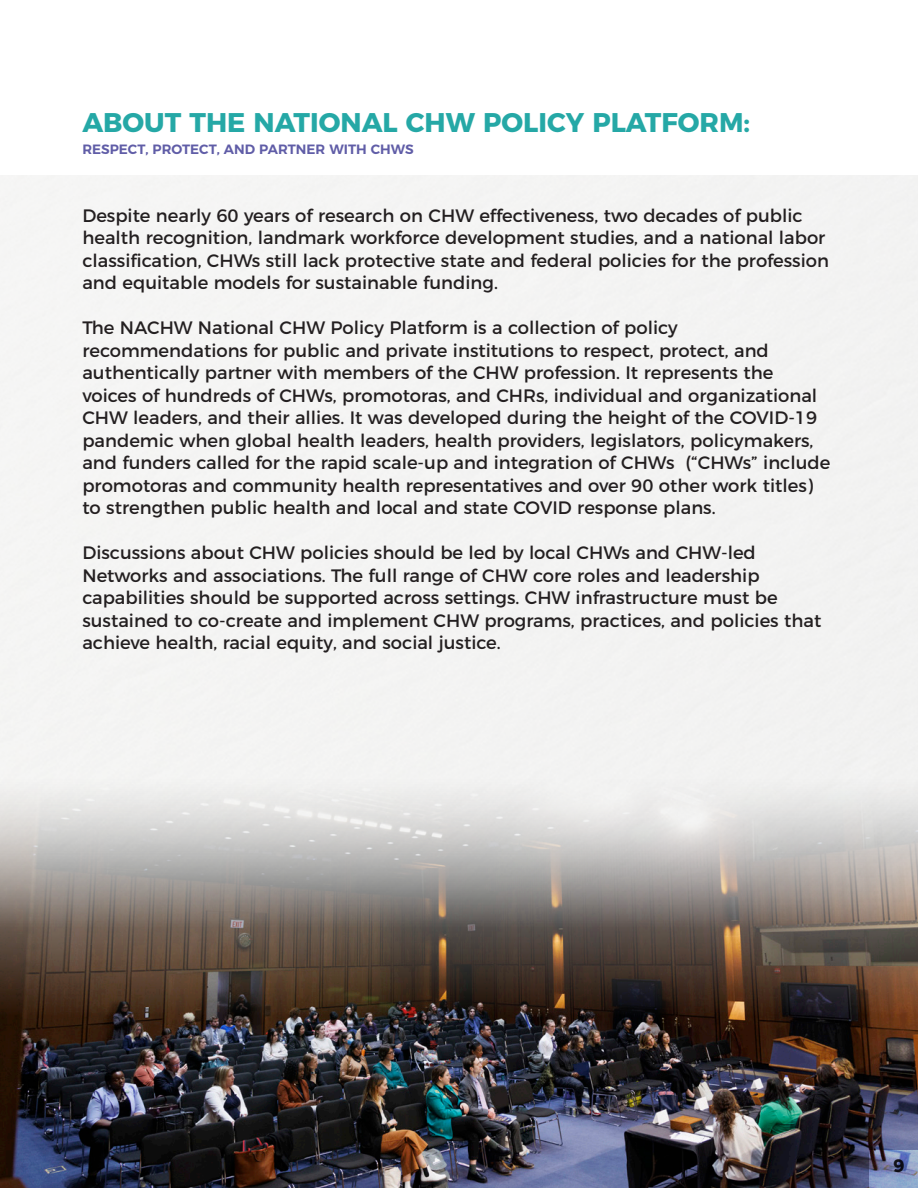
<style>
.page{position:relative;width:918px;height:1188px;background:#fff}
.page>*{position:absolute;margin:0;border:0;box-sizing:border-box;transform-origin:0 0}
.t1{font:700 27px "Montserrat";color:#25a8a6}
.t2{font:18px/22.5px "Montserrat";color:#231f20}
.t3{font:700 18px "Montserrat";color:#231f20}
.t4{font:600 13.5px "Montserrat";color:#605da7}
</style>
<div class="page">
<img style="left:0;top:575px;width:918px;height:613px">
<svg style="left:870px;top:1150px;width:48px;height:38px;background:#7d8bb3"></svg>
<p class="t1" style="left:82px;top:100px;width:669px">ABOUT THE NATIONAL CHW POLICY PLATFORM:</p>
<p class="t4" style="left:82px;top:139px;width:333px">RESPECT, PROTECT, AND PARTNER WITH CHWS</p>
<p class="t2" style="left:82px;top:203px;width:748px">Despite nearly 60 years of research on CHW effectiveness, two decades of public health recognition, landmark workforce development studies, and a national labor classification, CHWs still lack protective state and federal policies for the profession and equitable models for sustainable funding.</p>
<p class="t2" style="left:82px;top:315px;width:749px">The NACHW National CHW Policy Platform is a collection of policy recommendations for public and private institutions to respect, protect, and authentically partner with members of the CHW profession. It represents the voices of hundreds of CHWs, promotoras, and CHRs, individual and organizational CHW leaders, and their allies. It was developed during the height of the COVID-19 pandemic when global health leaders, health providers, legislators, policymakers, and funders called for the rapid scale-up and integration of CHWs (“CHWs” include promotoras and community health representatives and over 90 other work titles) to strengthen public health and local and state COVID response plans.</p>
<p class="t2" style="left:82px;top:540px;width:741px">Discussions about CHW policies should be led by local CHWs and CHW-led Networks and associations. The full range of CHW core roles and leadership capabilities should be supported across settings. CHW infrastructure must be sustained to co-create and implement CHW programs, practices, and policies that achieve health, racial equity, and social justice.</p>
<p class="t3" style="left:893px;top:1151px;width:13px">9</p>
</div>
